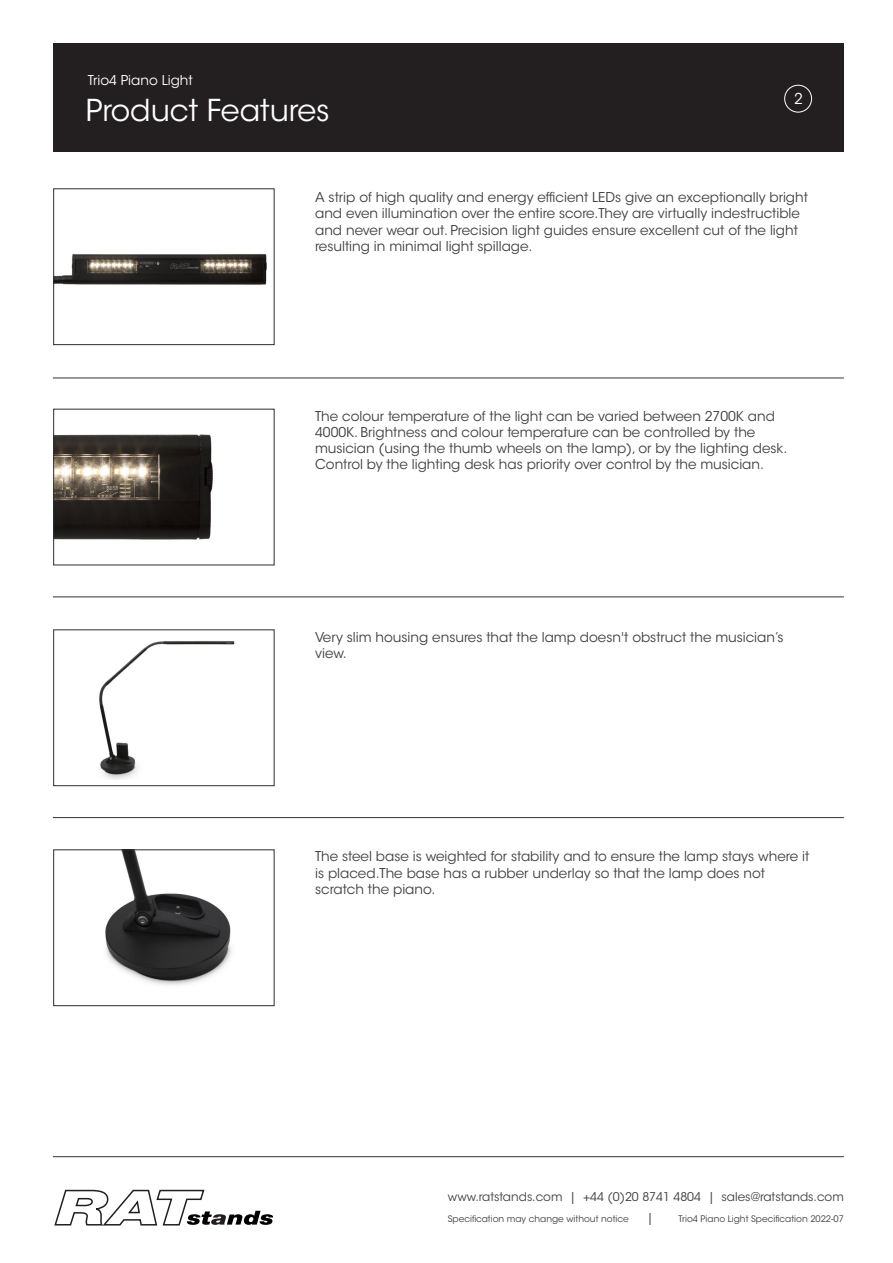
<style>
.page{position:relative;width:893px;height:1263px;background:#fff}
.page>*{position:absolute;margin:0;border:0;box-sizing:border-box;transform-origin:0 0}
.t1{font:30px "ITC Avant Garde Std";color:#fff}
.t2{font:15px "ITC Avant Garde Std";color:#fff}
.t3{font:13.5px/16.5px "ITC Avant Garde Std";color:#404040}
.t4{font:13.5px "ITC Avant Garde Std";color:#fff}
.t5{font:12px "ITC Avant Garde Std";color:#404040}
.t6{font:9px "ITC Avant Garde Std";color:#404040}
</style>
<div class="page">
<img style="left:99px;top:641px;width:136px;height:139px">
<img style="left:53px;top:850px;width:222px;height:157px">
<img style="left:54px;top:414px;width:221px;height:152px">
<img style="left:54px;top:188px;width:221px;height:158px">
<svg style="left:54px;top:1189px;width:219px;height:37px"></svg>
<hr style="left:53px;top:1156px;width:791px;height:1px;background:#323232">
<div style="left:53px;top:44px;width:791px;height:108px;background:#231f20"></div>
<div style="left:784px;top:85px;width:28px;height:27px;border:1px solid #fff;border-radius:50%"></div>
<hr style="left:53px;top:378px;width:791px;height:1px;background:#323232">
<div style="left:53px;top:189px;width:221px;height:156px;border:1px solid #2b2d30"></div>
<hr style="left:53px;top:597px;width:791px;height:1px;background:#323232">
<div style="left:53px;top:409px;width:221px;height:156px;border:1px solid #2b2d30"></div>
<div style="left:53px;top:850px;width:221px;height:156px;border:1px solid #2b2d30"></div>
<hr style="left:53px;top:817px;width:791px;height:1px;background:#323232">
<div style="left:53px;top:630px;width:221px;height:156px;border:1px solid #2b2d30"></div>
<p class="t4" style="left:88px;top:75px;width:107px">Trio4 Piano Light</p>
<h1 class="t1" style="left:86px;top:99px;width:245px">Product Features</h1>
<p class="t2" style="left:794px;top:93px;width:10px">2</p>
<p class="t3" style="left:315px;top:190px;width:494px">A strip of high quality and energy efficient LEDs give an exceptionally bright and even illumination over the entire score.They are virtually indestructible and never wear out. Precision light guides ensure excellent cut of the light resulting in minimal light spillage.</p>
<p class="t3" style="left:315px;top:409px;width:474px">The colour temperature of the light can be varied between 2700K and 4000K. Brightness and colour temperature can be controlled by the musician (using the thumb wheels on the lamp), or by the lighting desk.<br>Control by the lighting desk has priority over control by the musician.</p>
<p class="t3" style="left:315px;top:630px;width:470px">Very slim housing ensures that the lamp doesn't obstruct the musician’s view.</p>
<p class="t3" style="left:315px;top:850px;width:496px">The steel base is weighted for stability and to ensure the lamp stays where it is placed.The base has a rubber underlay so that the lamp does not scratch the piano.</p>
<p class="t5" style="left:448px;top:1192px;width:397px">www.ratstands.com | +44 (0)20 8741 4804 | sales@ratstands.com</p>
<p class="t6" style="left:678px;top:1215px;width:167px">Trio4 Piano Light Specification 2022-07</p>
<p class="t6" style="left:448px;top:1215px;width:183px">Specification may change without notice</p>
<p class="t5" style="left:647px;top:1213px;width:8px">|</p>
</div>
